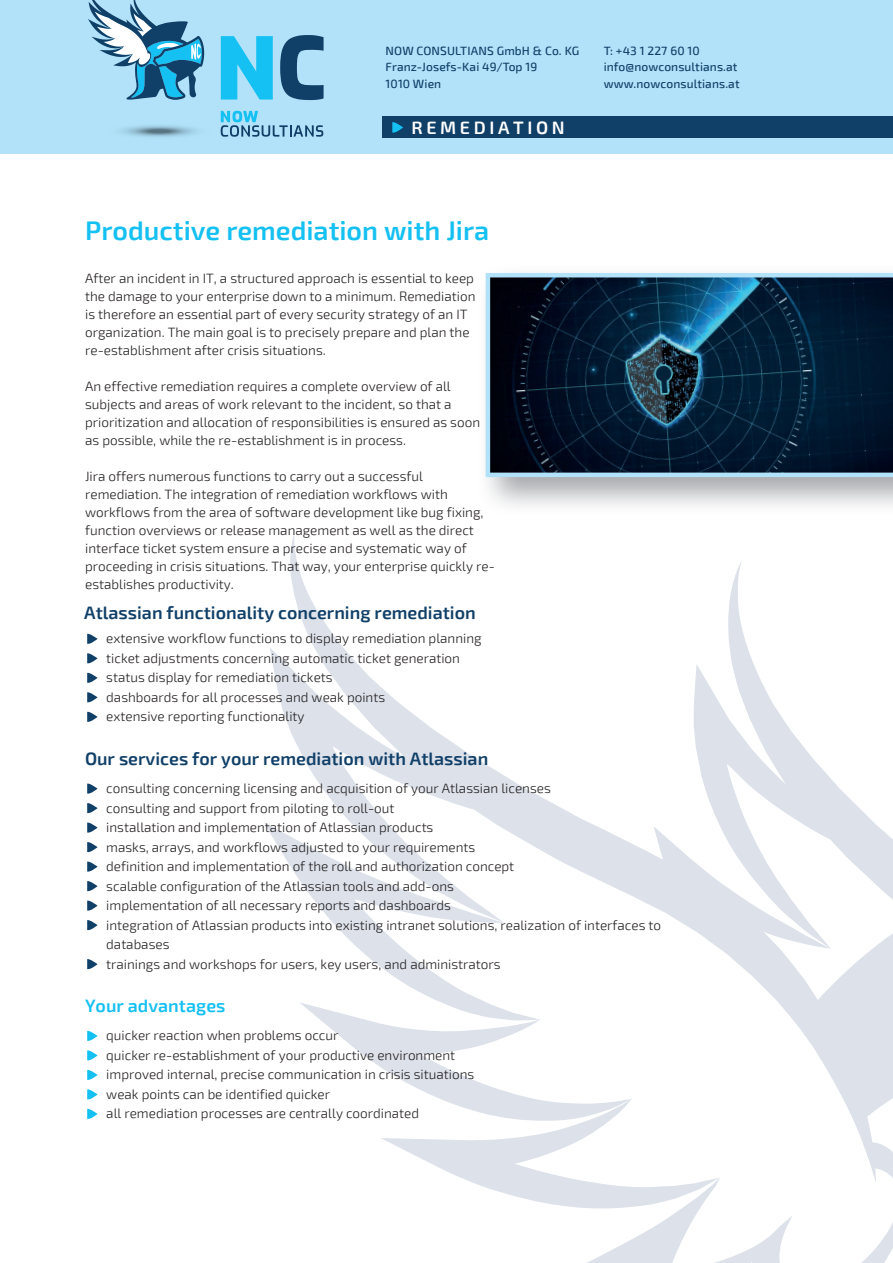
<style>
.page{position:relative;width:893px;height:1263px;background:#fff}
.page>*{position:absolute;margin:0;border:0;box-sizing:border-box;transform-origin:0 0}
.t1{font:600 27px "Exo 2";color:#15c0f2}
.t2{font:600 18px "Exo 2";color:#103f68}
.t3{font:600 18px "Exo 2";color:#15c0f2}
.t4{font:600 18px "Exo 2";letter-spacing:.2em;color:#fff}
.t5{font:300 13.5px/19.5px "Exo 2";color:#231f20}
.t6{font:500 12px/16.5px "Exo 2";letter-spacing:.01em;color:#103f68}
</style>
<div class="page">
<svg style="left:270px;top:534px;width:623px;height:729px"></svg>
<div style="left:0;top:0;width:893px;height:153px;background:#b1e2f9"></div>
<svg style="left:221px;top:111px;width:102px;height:26px"></svg>
<svg style="left:280px;top:35px;width:44px;height:65px"></svg>
<svg style="left:221px;top:36px;width:52px;height:64px"></svg>
<svg style="left:88px;top:0;width:116px;height:100px"></svg>
<svg style="left:486px;top:273px;width:407px;height:204px;background:#0f2a40"></svg>
<div style="left:383px;top:117px;width:510px;height:21px;background:#103f68"></div>
<svg style="left:392px;top:122px;width:11px;height:11px"></svg>
<svg style="left:87px;top:633px;width:11px;height:11px"></svg>
<svg style="left:87px;top:653px;width:11px;height:11px"></svg>
<svg style="left:87px;top:672px;width:11px;height:11px"></svg>
<svg style="left:87px;top:692px;width:11px;height:11px"></svg>
<svg style="left:87px;top:711px;width:11px;height:11px"></svg>
<svg style="left:87px;top:783px;width:11px;height:11px"></svg>
<svg style="left:87px;top:803px;width:11px;height:11px"></svg>
<svg style="left:87px;top:822px;width:11px;height:11px"></svg>
<svg style="left:87px;top:842px;width:11px;height:11px"></svg>
<svg style="left:87px;top:861px;width:11px;height:11px"></svg>
<svg style="left:87px;top:881px;width:11px;height:11px"></svg>
<svg style="left:87px;top:900px;width:11px;height:11px"></svg>
<svg style="left:87px;top:920px;width:11px;height:11px"></svg>
<svg style="left:87px;top:959px;width:11px;height:11px"></svg>
<svg style="left:87px;top:1030px;width:11px;height:11px"></svg>
<svg style="left:87px;top:1050px;width:11px;height:11px"></svg>
<svg style="left:87px;top:1069px;width:11px;height:11px"></svg>
<svg style="left:87px;top:1089px;width:11px;height:11px"></svg>
<svg style="left:87px;top:1108px;width:11px;height:11px"></svg>
<p class="t6" style="left:386px;top:42px;width:195px">NOW CONSULTIANS GmbH &amp; Co. KG<br>Franz-Josefs-Kai 49/Top 19<br>1010 Wien</p>
<p class="t6" style="left:604px;top:42px;width:137px">T: +43 1 227 60 10 info@nowconsultians.at www.nowconsultians.at</p>
<h2 class="t4" style="left:411px;top:117px;width:155px">REMEDIATION</h2>
<h1 class="t1" style="left:85px;top:214px;width:406px">Productive remediation with Jira</h1>
<p class="t5" style="left:85px;top:270px;width:392px;line-height:18px">After an incident in IT, a structured approach is essential to keep the damage to your enterprise down to a minimum. Remediation is therefore an essential part of every security strategy of an IT organization. The main goal is to precisely prepare and plan the re-establishment after crisis situations.</p>
<p class="t5" style="left:85px;top:378px;width:396px;line-height:18px">An effective remediation requires a complete overview of all subjects and areas of work relevant to the incident, so that a prioritization and allocation of responsibilities is ensured as soon as possible, while the re-establishment is in process.</p>
<p class="t5" style="left:85px;top:468px;width:411px;line-height:18px">Jira offers numerous functions to carry out a successful remediation. The integration of remediation workflows with workflows from the area of software development like bug fixing, function overviews or release management as well as the direct interface ticket system ensure a precise and systematic way of proceeding in crisis situations. That way, your enterprise quickly re&shy;establishes productivity.</p>
<h2 class="t2" style="left:84px;top:602px;width:393px">Atlassian functionality concerning remediation</h2>
<p class="t5" style="left:106px;top:629px;width:377px">extensive workflow functions to display remediation planning ticket adjustments concerning automatic ticket generation status display for remediation tickets<br>dashboards for all processes and weak points<br>extensive reporting functionality</p>
<h2 class="t2" style="left:85px;top:748px;width:405px">Our services for your remediation with Atlassian</h2>
<p class="t5" style="left:106px;top:779px;width:556px">consulting concerning licensing and acquisition of your Atlassian licenses<br>consulting and support from piloting to roll-out<br>installation and implementation of Atlassian products<br>masks, arrays, and workflows adjusted to your requirements<br>definition and implementation of the roll and authorization concept<br>scalable configuration of the Atlassian tools and add-ons<br>implementation of all necessary reports and dashboards<br>integration of Atlassian products into existing intranet solutions, realization of interfaces to databases<br>trainings and workshops for users, key users, and administrators</p>
<h2 class="t3" style="left:85px;top:995px;width:142px">Your advantages</h2>
<p class="t5" style="left:106px;top:1026px;width:369px">quicker reaction when problems occur<br>quicker re-establishment of your productive environment improved internal, precise communication in crisis situations weak points can be identified quicker<br>all remediation processes are centrally coordinated</p>
</div>
